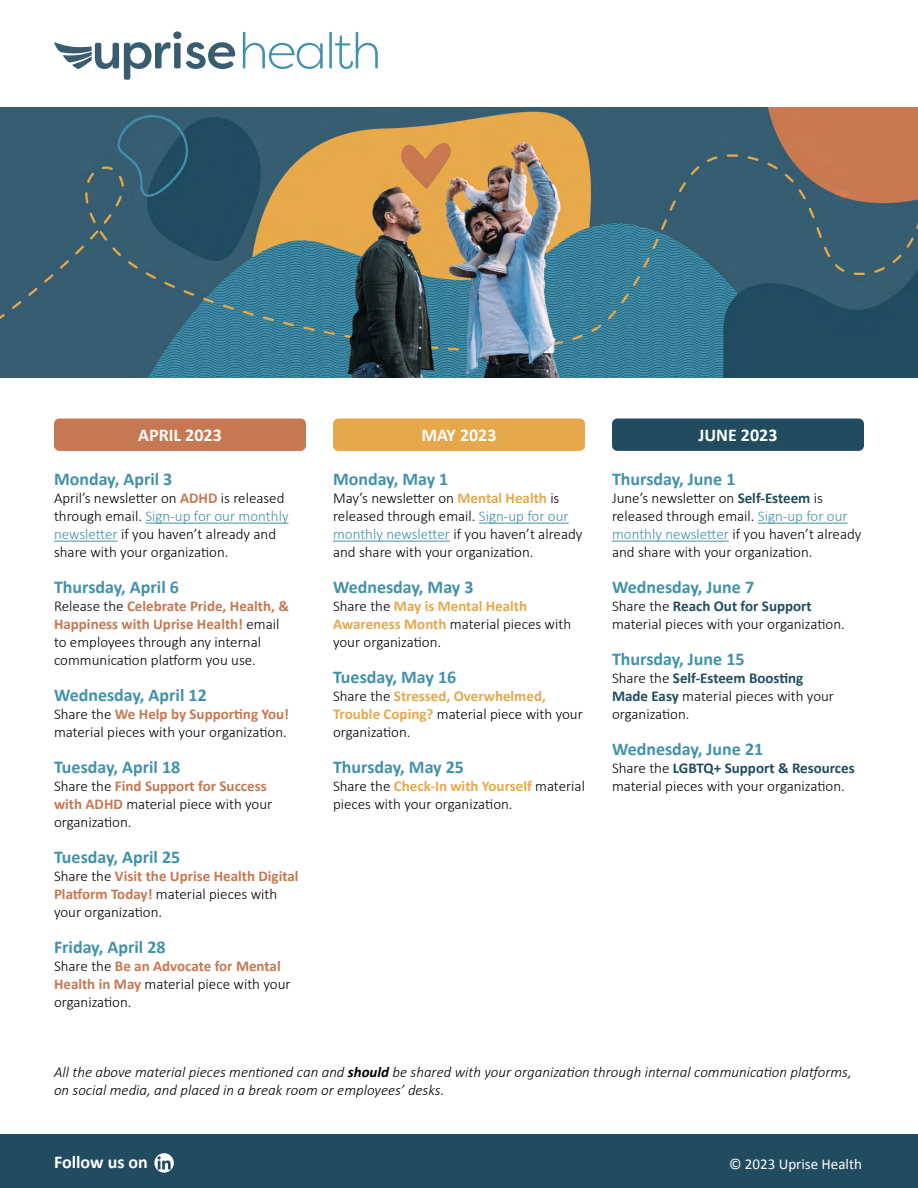
<style>
.page{position:relative;width:918px;height:1188px;background:#fff}
.page>*{position:absolute;margin:0;border:0;box-sizing:border-box;transform-origin:0 0}
.t1{font:700 18px "Calibri";color:#4291aa}
.t2{font:700 18px "Calibri";color:#fff}
.t3{font:300 15px/18px "Calibri";color:#000}
.t4{font:italic 300 15px/18px "Calibri";color:#000}
.t5{font:15px "Calibri";color:#fff}
.s1{font-weight:700;color:#c67852}
.s2{color:#4291aa}
.s3{font-weight:700;color:#e6a84a}
.s4{font-weight:700;color:#214c60}
.s5{font-weight:700}
</style>
<div class="page">
<img style="left:0;top:108px;width:918px;height:270px">
<svg style="left:243px;top:32px;width:80px;height:37px"></svg>
<svg style="left:329px;top:32px;width:49px;height:37px"></svg>
<svg style="left:54px;top:31px;width:181px;height:49px"></svg>
<div style="left:0;top:1134px;width:918px;height:54px;background:#214c60"></div>
<svg style="left:154px;top:1153px;width:20px;height:20px"></svg>
<div style="left:54px;top:418px;width:252px;height:33px;background:#c67852;border-radius:5px"></div>
<hr style="left:145px;top:523px;width:144px;height:1px;background:#4291aa">
<hr style="left:54px;top:541px;width:64px;height:1px;background:#4291aa">
<hr style="left:479px;top:523px;width:90px;height:1px;background:#4291aa">
<hr style="left:333px;top:541px;width:117px;height:1px;background:#4291aa">
<hr style="left:758px;top:523px;width:90px;height:1px;background:#4291aa">
<hr style="left:612px;top:541px;width:117px;height:1px;background:#4291aa">
<div style="left:333px;top:418px;width:252px;height:33px;background:#e6a84a;border-radius:5px"></div>
<div style="left:612px;top:418px;width:252px;height:33px;background:#214c60;border-radius:5px"></div>
<p class="t2" style="left:138px;top:423px;width:85px">APRIL 2023</p>
<p class="t1" style="left:54px;top:466px;width:120px">Monday, April 3</p>
<p class="t3" style="left:54px;top:489px;width:236px">April’s newsletter on <span class="s1">ADHD</span> is released through email. <span class="s2">Sign-up for our monthly newsletter</span> if you haven’t already and share with your organization.</p>
<p class="t1" style="left:54px;top:574px;width:126px">Thursday, April 6</p>
<p class="t3" style="left:54px;top:597px;width:237px">Release the <span class="s1">Celebrate Pride, Health, &amp; Happiness with Uprise Health!</span> email to employees through any internal communication platform you use.</p>
<p class="t1" style="left:54px;top:682px;width:154px">Wednesday, April 12</p>
<p class="t3" style="left:54px;top:705px;width:237px">Share the <span class="s1">We Help by Supporting You! </span>material pieces with your organization.</p>
<p class="t1" style="left:54px;top:754px;width:128px">Tuesday, April 18</p>
<p class="t3" style="left:54px;top:777px;width:220px">Share the <span class="s1">Find Support for Success with ADHD</span> material piece with your organization.</p>
<p class="t1" style="left:54px;top:844px;width:128px">Tuesday, April 25</p>
<p class="t3" style="left:54px;top:867px;width:246px">Share the <span class="s1">Visit the Uprise Health Digital<br>Platform Today!</span> material pieces with your organization.</p>
<p class="t1" style="left:54px;top:934px;width:113px">Friday, April 28</p>
<p class="t3" style="left:54px;top:957px;width:238px">Share the <span class="s1">Be an Advocate for Mental<br>Health in May</span> material piece with your organization.</p>
<p class="t2" style="left:421px;top:423px;width:77px">MAY 2023</p>
<p class="t2" style="left:699px;top:423px;width:80px">JUNE 2023</p>
<p class="t1" style="left:333px;top:466px;width:117px">Monday, May 1</p>
<p class="t3" style="left:333px;top:489px;width:251px">May’s newsletter on <span class="s3">Mental Health</span> is released through email. <span class="s2">Sign-up for our monthly newsletter</span> if you haven’t already and share with your organization.</p>
<p class="t1" style="left:333px;top:574px;width:142px">Wednesday, May 3</p>
<p class="t3" style="left:333px;top:597px;width:240px">Share the <span class="s3">May is Mental Health<br>Awareness Month</span> material pieces with your organization.</p>
<p class="t1" style="left:333px;top:664px;width:125px">Tuesday, May 16</p>
<p class="t3" style="left:333px;top:687px;width:251px">Share the <span class="s3">Stressed, Overwhelmed,<br>Trouble Coping?</span> material piece with your organization.</p>
<p class="t1" style="left:333px;top:754px;width:133px">Thursday, May 25</p>
<p class="t3" style="left:333px;top:777px;width:254px">Share the <span class="s3">Check-In with Yourself</span> material pieces with your organization.</p>
<p class="t1" style="left:612px;top:466px;width:125px">Thursday, June 1</p>
<p class="t3" style="left:612px;top:489px;width:251px">June’s newsletter on <span class="s4">Self-Esteem</span> is released through email. <span class="s2">Sign-up for our monthly newsletter</span> if you haven’t already and share with your organization.</p>
<p class="t1" style="left:612px;top:574px;width:144px">Wednesday, June 7</p>
<p class="t3" style="left:612px;top:597px;width:234px">Share the <span class="s4">Reach Out for Support </span>material pieces with your organization.</p>
<p class="t1" style="left:612px;top:646px;width:134px">Thursday, June 15</p>
<p class="t3" style="left:612px;top:669px;width:224px">Share the <span class="s4">Self-Esteem Boosting<br>Made Easy</span> material pieces with your organization.</p>
<p class="t1" style="left:612px;top:736px;width:153px">Wednesday, June 21</p>
<p class="t3" style="left:612px;top:759px;width:244px">Share the <span class="s4">LGBTQ+ Support &amp; Resources </span>material pieces with your organization.</p>
<p class="t4" style="left:54px;top:1063px;width:799px">All the above material pieces mentioned can and <span class="s5">should</span> be shared with your organization through internal communication platforms, on social media, and placed in a break room or employees’ desks.</p>
<p class="t2" style="left:54px;top:1149px;width:95px">Follow us on</p>
<p class="t5" style="left:729px;top:1153px;width:134px">© 2023 Uprise Health</p>
</div>
